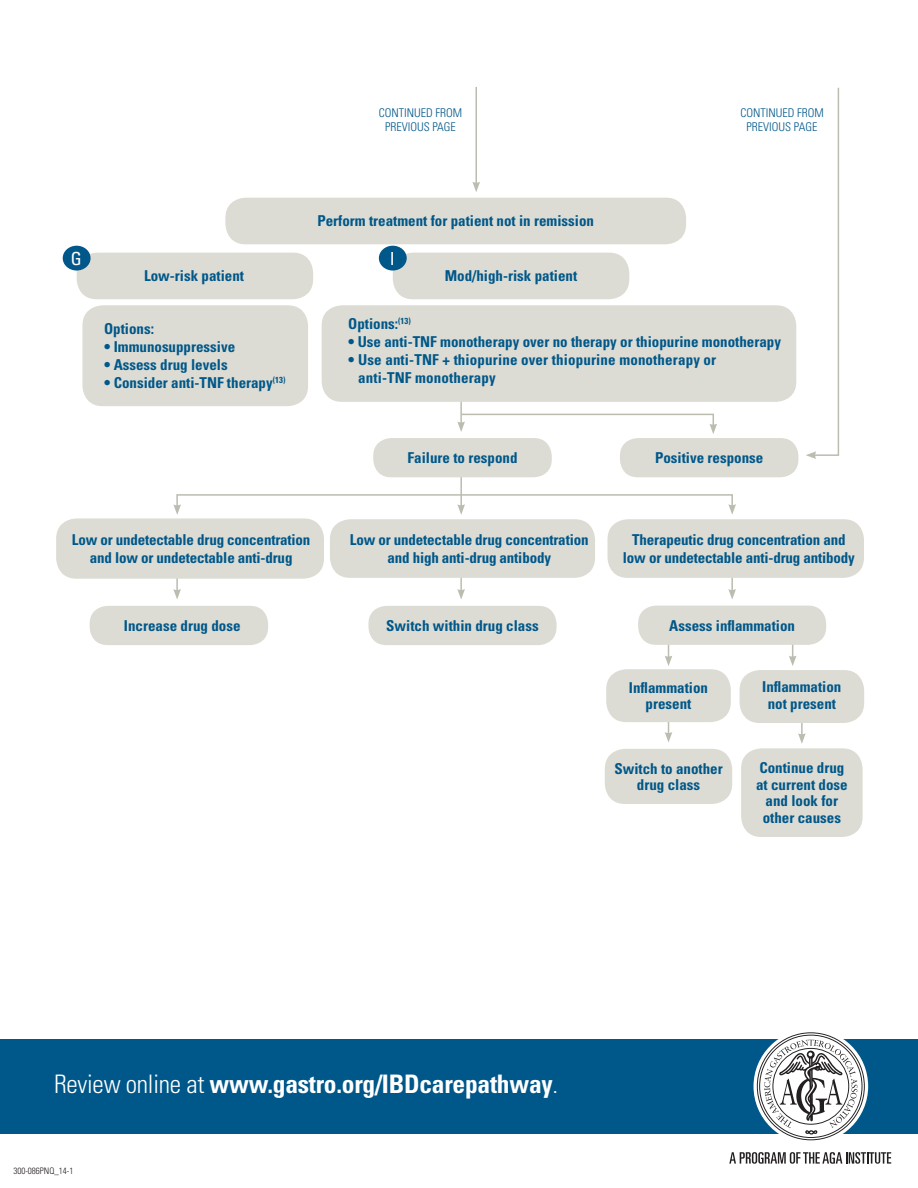
<style>
.page{position:relative;width:918px;height:1188px;background:#fff}
.page>*{position:absolute;margin:0;border:0;box-sizing:border-box;transform-origin:0 0}
.t1{font:700 condensed 25.5px "Univers LT Std";letter-spacing:-.01em;color:#fff}
.t2{font:condensed 18px "Univers LT Std";color:#fff}
.t3{font:700 condensed 15px/16.5px "Univers LT Std";color:#005789;text-align:center}
.t4{font:300 condensed 12px/14.4px "Univers LT Std";color:#005789;text-align:center}
.t5{font:300 condensed 9px "Univers LT Std";color:#231f20}
.s1{font-weight:300}
</style>
<div class="page">
<div style="left:0;top:1039px;width:918px;height:95px;background:#005789"></div>
<div style="left:754px;top:1029px;width:114px;height:115px;background:#fff;border-radius:50%"></div>
<svg style="left:757px;top:1032px;width:108px;height:108px"></svg>
<svg style="left:729px;top:1152px;width:162px;height:12px"></svg>
<svg style="left:173px;top:579px;width:8px;height:20px"></svg>
<svg style="left:457px;top:578px;width:8px;height:21px"></svg>
<svg style="left:728px;top:578px;width:8px;height:21px"></svg>
<svg style="left:665px;top:645px;width:7px;height:21px"></svg>
<svg style="left:789px;top:645px;width:8px;height:21px"></svg>
<svg style="left:665px;top:722px;width:7px;height:20px"></svg>
<svg style="left:798px;top:723px;width:8px;height:21px"></svg>
<hr style="left:460px;top:471px;width:2px;height:36px;background:#bcbcb0">
<hr style="left:460px;top:397px;width:2px;height:27px;background:#bcbcb0">
<div style="left:82px;top:305px;width:226px;height:101px;background:#dcdcd4;border-radius:20px"></div>
<div style="left:322px;top:305px;width:474px;height:97px;background:#dcdcd4;border-radius:20px"></div>
<div style="left:56px;top:518px;width:268px;height:61px;background:#dcdcd4;border-radius:20px"></div>
<div style="left:330px;top:519px;width:265px;height:59px;background:#dcdcd4;border-radius:20px"></div>
<div style="left:608px;top:519px;width:256px;height:59px;background:#dcdcd4;border-radius:20px"></div>
<div style="left:225px;top:198px;width:461px;height:46px;background:#dcdcd4;border-radius:20px"></div>
<div style="left:77px;top:253px;width:236px;height:46px;background:#dcdcd4;border-radius:20px"></div>
<div style="left:63px;top:246px;width:28px;height:25px;background:#005789;border-radius:50%"></div>
<div style="left:393px;top:253px;width:236px;height:46px;background:#dcdcd4;border-radius:20px"></div>
<div style="left:379px;top:246px;width:28px;height:25px;background:#005789;border-radius:50%"></div>
<div style="left:373px;top:438px;width:179px;height:39px;background:#dcdcd4;border-radius:18px"></div>
<div style="left:90px;top:606px;width:178px;height:39px;background:#dcdcd4;border-radius:18px"></div>
<div style="left:606px;top:669px;width:125px;height:53px;background:#dcdcd4;border-radius:20px"></div>
<div style="left:740px;top:670px;width:124px;height:53px;background:#dcdcd4;border-radius:20px"></div>
<div style="left:368px;top:606px;width:189px;height:39px;background:#dcdcd4;border-radius:18px"></div>
<div style="left:605px;top:749px;width:127px;height:55px;background:#dcdcd4;border-radius:20px"></div>
<div style="left:638px;top:606px;width:188px;height:39px;background:#dcdcd4;border-radius:18px"></div>
<div style="left:741px;top:748px;width:122px;height:89px;background:#dcdcd4;border-radius:20px"></div>
<div style="left:620px;top:438px;width:178px;height:39px;background:#dcdcd4;border-radius:18px"></div>
<svg style="left:457px;top:413px;width:260px;height:21px"></svg>
<svg style="left:173px;top:493px;width:563px;height:22px"></svg>
<svg style="left:806px;top:87px;width:34px;height:372px"></svg>
<hr style="left:475px;top:87px;width:2px;height:97px;background:#bcbcb0">
<svg style="left:472px;top:182px;width:8px;height:10px"></svg>
<p class="t4" style="left:379px;top:105px;width:85px">CONTINUED FROM<br>PREVIOUS PAGE</p>
<p class="t4" style="left:740px;top:105px;width:85px">CONTINUED FROM<br>PREVIOUS PAGE</p>
<p class="t2" style="left:71px;top:247px;width:12px">G</p>
<p class="t3" style="left:144px;top:268px;width:101px">Low-risk patient</p>
<p class="t3" style="left:104px;top:320px;width:51px">Options:</p>
<p class="t3" style="left:104px;top:338px;width:133px">• Immunosuppressive</p>
<p class="t3" style="left:104px;top:356px;width:125px">• Assess drug levels</p>
<p class="t3" style="left:104px;top:374px;width:183px">• Consider anti-TNF therapy<sup>(13)</sup></p>
<p class="t3" style="left:317px;top:212px;width:278px">Perform treatment for patient not in remission</p>
<p class="t2" style="left:390px;top:247px;width:7px">I</p>
<p class="t3" style="left:445px;top:268px;width:134px">Mod/high-risk patient</p>
<p class="t3" style="left:348px;top:316px;width:64px">Options:<sup>(13)</sup></p>
<p class="t3" style="left:348px;top:334px;width:434px">• Use anti-TNF monotherapy over no therapy or thiopurine monotherapy</p>
<p class="t3" style="left:358px;top:351px;width:360px;line-height:18px;text-align:left;text-indent:-10px">• Use anti-TNF + thiopurine over thiopurine monotherapy or anti-TNF monotherapy</p>
<p class="t3" style="left:408px;top:449px;width:111px">Failure to respond</p>
<p class="t3" style="left:655px;top:449px;width:110px">Positive response</p>
<p class="t3" style="left:72px;top:531px;width:240px;line-height:18px">Low or undetectable drug concentration and low or undetectable anti-drug</p>
<p class="t3" style="left:350px;top:531px;width:240px;line-height:18px">Low or undetectable drug concentration and high anti-drug antibody</p>
<p class="t3" style="left:124px;top:617px;width:118px">Increase drug dose</p>
<p class="t3" style="left:386px;top:617px;width:154px">Switch within drug class</p>
<p class="t3" style="left:623px;top:531px;width:233px;line-height:18px">Therapeutic drug concentration and low or undetectable anti-drug antibody</p>
<p class="t3" style="left:669px;top:617px;width:127px">Assess inflammation</p>
<p class="t3" style="left:629px;top:679px;width:81px">Inflammation present</p>
<p class="t3" style="left:614px;top:760px;width:110px">Switch to another drug class</p>
<p class="t3" style="left:762px;top:679px;width:81px">Inflammation not present</p>
<p class="t3" style="left:756px;top:760px;width:93px">Continue drug at current dose and look for other causes</p>
<h1 class="t1" style="left:54px;top:1069px;width:506px"><span class="s1">Review online at</span> www.gastro.org/IBDcarepathway<span class="s1">.</span></h1>
<p class="t5" style="left:14px;top:1165px;width:61px">300-086PNQ_14-1</p>
</div>
